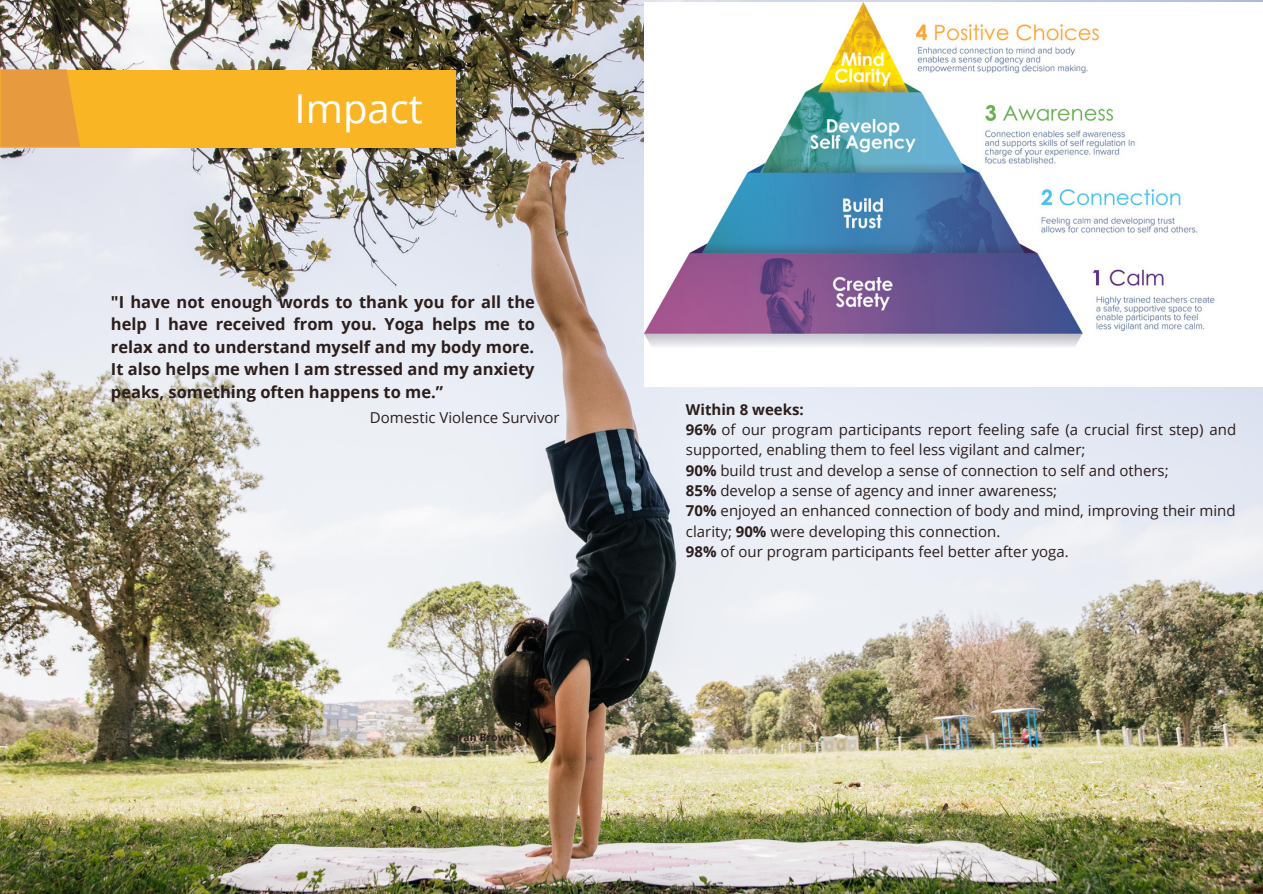
<style>
.page{position:relative;width:1263px;height:894px;background:#fff}
.page>*{position:absolute;margin:0;border:0;box-sizing:border-box;transform-origin:0 0}
.t1{font:40.05px "Open Sans";color:#fff}
.t2{font:700 16.5px/22.5px "Open Sans";color:#2b1e1c;text-align:justify}
.t3{font:15px/20.2px "Open Sans";color:#2b1e1c}
.t4{font:700 10.5px "Open Sans";color:#2b1e1c}
.s1{font-weight:700}
</style>
<div class="page">
<img style="left:0;top:0;width:1263px;height:893px">
<div style="left:0;top:70px;width:456px;height:77px;background:#fab524"></div>
<svg style="left:1px;top:69px;width:79px;height:78px;background:#e99c3c"></svg>
<img style="left:644px;top:3px;width:619px;height:383px">
<h1 class="t1" style="left:295px;top:80px;width:130px">Impact</h1>
<p class="t2" style="left:111px;top:290px;width:426px">"I have not enough words to thank you for all the help I have received from you. Yoga helps me to relax and to understand myself and my body more.<br>It also helps me when I am stressed and my anxiety peaks, something often happens to me.”</p>
<p class="t3" style="left:370px;top:407px;width:191px">Domestic Violence Survivor</p>
<p class="t4" style="left:447px;top:729px;width:69px">Sarah Brown</p>
<p class="t3" style="left:686px;top:399px;width:552px"><span class="s1">Within 8 weeks:<br>96%</span> of our program participants report feeling safe (a crucial first step) and supported, enabling them to feel less vigilant and calmer;<br><span class="s1">90%</span> build trust and develop a sense of connection to self and others;<br><span class="s1">85%</span> develop a sense of agency and inner awareness;<br><span class="s1">70%</span> enjoyed an enhanced connection of body and mind, improving their mind clarity; <span class="s1">90%</span> were developing this connection.<br><span class="s1">98%</span> of our program participants feel better after yoga.</p>
</div>
